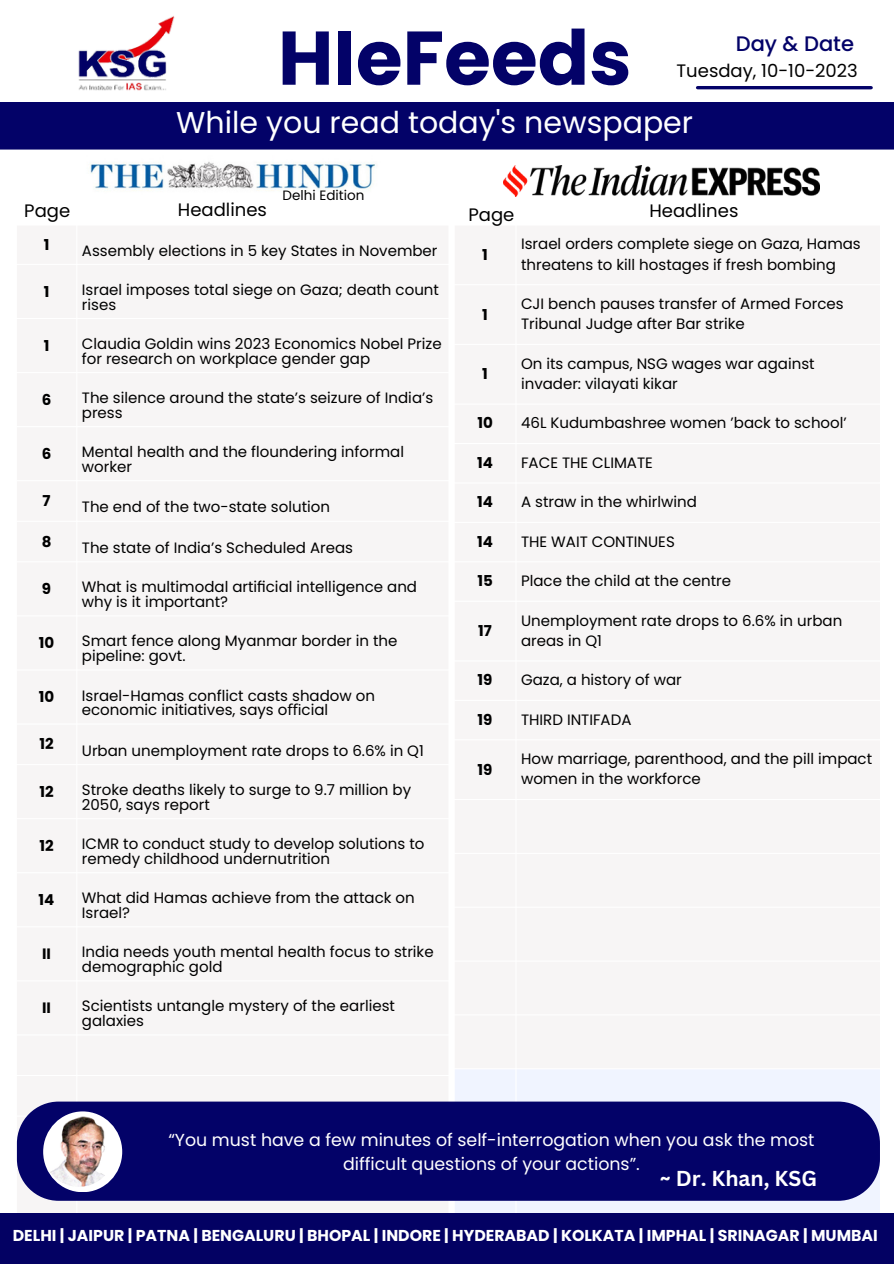
<style>
.page{position:relative;width:894px;height:1264px;background:#fff}
.page>*{position:absolute;margin:0;border:0;box-sizing:border-box;transform-origin:0 0}
.t1{font:700 75.9px "Poppins";color:#030268}
.t2{font:30px "Poppins";color:#fff}
.t3{font:700 21px "Canva Sans";color:#fff}
.t4{font:500 21px "Poppins";color:#030268}
.t5{font:18px "Poppins";color:#000}
.t6{font:17.4px/23.9px "Poppins";color:#fff;text-align:center}
.t7{font:700 15.75px "Poppins";color:#fff}
.t8{font:15px/14.7px "Poppins";color:#000}
.t9{font:700 15px "Poppins";color:#000}
.t10{font:13.5px "Poppins";color:#000}
.s1{font-family:"Noto Sans"}
</style>
<div class="page">
<img style="left:503px;top:166px;width:316px;height:30px">
<div style="left:454px;top:1070px;width:425px;height:142px;background:#f0f4ff"></div>
<div style="left:17px;top:1101px;width:862px;height:99px;background:#030268"></div>
<div style="left:43px;top:1111px;width:79px;height:81px;background:#fff;border-radius:50%"></div>
<img style="left:43px;top:1115px;width:71px;height:71px;border-radius:50%">
<img style="left:78px;top:16px;width:97px;height:75px">
<div style="left:0;top:102px;width:893px;height:47px;background:#030268"></div>
<hr style="left:697px;top:86px;width:173px;height:3px;background:#030268">
<img style="left:90px;top:161px;width:286px;height:30px">
<div style="left:0;top:1212px;width:893px;height:51px;background:#030163"></div>
<p class="t1" style="left:278px;top:5px;width:355px">HIeFeeds</p>
<p class="t2" style="left:176px;top:101px;width:518px">While you read today's newspaper</p>
<p class="t4" style="left:735px;top:29px;width:120px">Day &amp; Date</p>
<p class="t5" style="left:676px;top:58px;width:183px">Tuesday, 10-10-2023</p>
<p class="t10" style="left:282px;top:186px;width:83px">Delhi Edition</p>
<p class="t5" style="left:24px;top:198px;width:47px">Page</p>
<p class="t5" style="left:178px;top:197px;width:90px">Headlines</p>
<p class="t5" style="left:468px;top:202px;width:47px">Page</p>
<p class="t5" style="left:649px;top:198px;width:90px">Headlines</p>
<p class="t9" style="left:44px;top:234px;width:7px">1</p>
<p class="t8" style="left:82px;top:243px;width:357px">Assembly elections in 5 key States in November</p>
<p class="t9" style="left:44px;top:281px;width:7px">1</p>
<p class="t8" style="left:82px;top:282px;width:358px">Israel imposes total siege on Gaza; death count rises</p>
<p class="t9" style="left:44px;top:335px;width:7px">1</p>
<p class="t8" style="left:82px;top:336px;width:361px">Claudia Goldin wins 2023 Economics Nobel Prize for research on workplace gender gap</p>
<p class="t9" style="left:42px;top:389px;width:11px">6</p>
<p class="t8" style="left:82px;top:390px;width:353px">The silence around the state’s seizure of India’s press</p>
<p class="t9" style="left:42px;top:443px;width:11px">6</p>
<p class="t8" style="left:82px;top:444px;width:323px">Mental health and the floundering informal worker</p>
<p class="t9" style="left:43px;top:490px;width:10px">7</p>
<p class="t8" style="left:82px;top:500px;width:249px">The end of the two-state solution</p>
<p class="t9" style="left:42px;top:531px;width:11px">8</p>
<p class="t8" style="left:82px;top:540px;width:272px">The state of India’s Scheduled Areas</p>
<p class="t9" style="left:42px;top:578px;width:11px">9</p>
<p class="t8" style="left:82px;top:579px;width:336px">What is multimodal artificial intelligence and why is it important?</p>
<p class="t9" style="left:39px;top:632px;width:17px">10</p>
<p class="t8" style="left:82px;top:634px;width:317px">Smart fence along Myanmar border in the pipeline: govt.</p>
<p class="t9" style="left:39px;top:686px;width:17px">10</p>
<p class="t8" style="left:82px;top:688px;width:294px">Israel-Hamas conflict casts shadow on economic initiatives, says o<span class="s1">ffi</span>cial</p>
<p class="t9" style="left:39px;top:733px;width:16px">12</p>
<p class="t8" style="left:82px;top:743px;width:343px">Urban unemployment rate drops to 6.6% in Q1</p>
<p class="t9" style="left:39px;top:781px;width:16px">12</p>
<p class="t8" style="left:82px;top:782px;width:331px">Stroke deaths likely to surge to 9.7 million by<br>2050, says report</p>
<p class="t9" style="left:39px;top:835px;width:16px">12</p>
<p class="t8" style="left:82px;top:836px;width:344px">ICMR to conduct study to develop solutions to remedy childhood undernutrition</p>
<p class="t9" style="left:39px;top:889px;width:17px">14</p>
<p class="t8" style="left:82px;top:890px;width:334px">What did Hamas achieve from the attack on<br>Israel?</p>
<p class="t9" style="left:42px;top:943px;width:10px">II</p>
<p class="t8" style="left:82px;top:944px;width:353px">India needs youth mental health focus to strike demographic gold</p>
<p class="t9" style="left:42px;top:997px;width:10px">II</p>
<p class="t8" style="left:82px;top:998px;width:314px">Scientists untangle mystery of the earliest galaxies</p>
<p class="t9" style="left:482px;top:244px;width:7px">1</p>
<p class="t8" style="left:521px;top:234px;width:341px;line-height:20.1px">Israel orders complete siege on Gaza, Hamas threatens to kill hostages if fresh bombing</p>
<p class="t9" style="left:482px;top:304px;width:7px">1</p>
<p class="t8" style="left:521px;top:294px;width:324px;line-height:20.1px">CJI bench pauses transfer of Armed Forces<br>Tribunal Judge after Bar strike</p>
<p class="t9" style="left:482px;top:363px;width:7px">1</p>
<p class="t8" style="left:521px;top:353px;width:295px;line-height:20.1px">On its campus, NSG wages war against invader: vilayati kikar</p>
<p class="t9" style="left:477px;top:413px;width:17px">10</p>
<p class="t8" style="left:521px;top:416px;width:327px">46L Kudumbashree women ’back to school’</p>
<p class="t9" style="left:477px;top:452px;width:17px">14</p>
<p class="t8" style="left:521px;top:455px;width:133px">FACE THE CLIMATE</p>
<p class="t9" style="left:477px;top:491px;width:17px">14</p>
<p class="t8" style="left:521px;top:494px;width:177px">A straw in the whirlwind</p>
<p class="t9" style="left:477px;top:531px;width:17px">14</p>
<p class="t8" style="left:521px;top:534px;width:155px">THE WAIT CONTINUES</p>
<p class="t9" style="left:477px;top:570px;width:17px">15</p>
<p class="t8" style="left:521px;top:573px;width:211px">Place the child at the centre</p>
<p class="t9" style="left:478px;top:620px;width:15px">17</p>
<p class="t8" style="left:521px;top:610px;width:322px;line-height:20.1px">Unemployment rate drops to 6.6% in urban areas in Q1</p>
<p class="t9" style="left:477px;top:669px;width:16px">19</p>
<p class="t8" style="left:521px;top:672px;width:162px">Gaza, a history of war</p>
<p class="t9" style="left:477px;top:709px;width:16px">19</p>
<p class="t8" style="left:521px;top:712px;width:112px">THIRD INTIFADA</p>
<p class="t9" style="left:477px;top:759px;width:16px">19</p>
<p class="t8" style="left:521px;top:748px;width:352px;line-height:20.1px">How marriage, parenthood, and the pill impact women in the workforce</p>
<p class="t6" style="left:168px;top:1128px;width:647px">“You must have a few minutes of self-interrogation when you ask the most difficult questions of your actions”.</p>
<p class="t3" style="left:659px;top:1163px;width:159px">~ Dr. Khan, KSG</p>
<p class="t7" style="left:13px;top:1224px;width:866px">DELHI | JAIPUR | PATNA | BENGALURU | BHOPAL | INDORE | HYDERABAD | KOLKATA | IMPHAL | SRINAGAR | MUMBAI</p>
</div>
